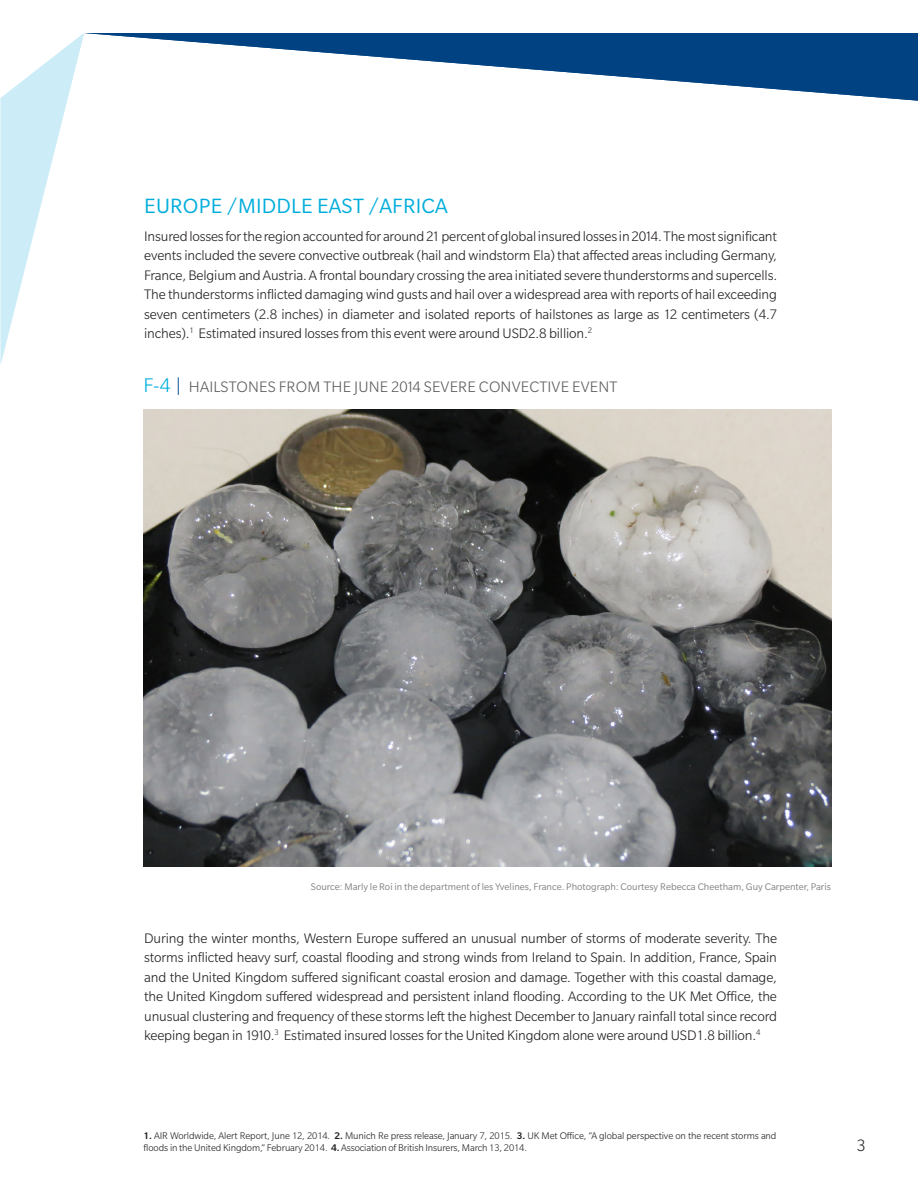
<style>
.page{position:relative;width:918px;height:1188px;background:#fff}
.page>*{position:absolute;margin:0;border:0;box-sizing:border-box;transform-origin:0 0}
.Headers{font:22.5px "Slate Pro";letter-spacing:.01em;color:#00aedc}
.t1{font:300 18px "Slate Pro";color:#231f20}
.t2{font:300 16.5px "Slate Pro";letter-spacing:.01em;color:#5b5a5b}
.Body_Copy{font:300 15px/19.5px "Slate Pro";letter-spacing:-.01em;color:#231f20;text-align:justify}
.About_Guy_Carpenter{font:300 10.5px/12.8px "Slate Pro";letter-spacing:-.01em;color:#231f20}
.t3{font:10.5px "Slate Pro";color:#808285}
.s1{font-size:21.45px;color:#00aedc}
.s2{font-size:21.45px;color:#004a8d}
.s3{font-weight:500}
</style>
<div class="page">
<svg style="left:1px;top:33px;width:83px;height:330px"></svg>
<svg style="left:84px;top:33px;width:834px;height:68px"></svg>
<img style="left:144px;top:409px;width:687px;height:458px">
<p class="Headers" style="left:144px;top:195px;width:305px">EUROPE /MIDDLE EAST /AFRICA</p>
<p class="Body_Copy" style="left:144px;top:226px;width:634px">Insured losses for the region accounted for around 21 percent of global insured losses in 2014. The most significant events included the severe convective outbreak (hail and windstorm Ela) that affected areas including Germany, France, Belgium and Austria. A frontal boundary crossing the area initiated severe thunderstorms and supercells.<br>The thunderstorms inflicted damaging wind gusts and hail over a widespread area with reports of hail exceeding seven centimeters (2.8 inches) in diameter and isolated reports of hailstones as large as 12 centimeters (4.7 inches).<sup>1</sup> Estimated insured losses from this event were around USD2.8 billion.<sup>2</sup></p>
<p class="t2" style="left:144px;top:378px;width:475px"><span class="s1">F-4</span> <span class="s2">|</span> HAILSTONES FROM THE JUNE 2014 SEVERE CONVECTIVE EVENT</p>
<p class="t3" style="left:311px;top:882px;width:522px">Source: Marly le Roi in the department of les Yvelines, France. Photograph: Courtesy Rebecca Cheetham, Guy Carpenter, Paris</p>
<p class="Body_Copy" style="left:144px;top:928px;width:634px">During the winter months, Western Europe suffered an unusual number of storms of moderate severity. The storms inflicted heavy surf, coastal flooding and strong winds from Ireland to Spain. In addition, France, Spain and the United Kingdom suffered significant coastal erosion and damage. Together with this coastal damage, the United Kingdom suffered widespread and persistent inland flooding. According to the UK Met Office, the unusual clustering and frequency of these storms left the highest December to January rainfall total since record keeping began in 1910.<sup>3</sup> Estimated insured losses for the United Kingdom alone were around USD1.8 billion.<sup>4</sup></p>
<p class="About_Guy_Carpenter" style="left:144px;top:1129px;width:634px"><span class="s3">1.</span> AIR Worldwide, Alert Report, June 12, 2014. <span class="s3">2.</span> Munich Re press release, January 7, 2015. <span class="s3">3.</span> UK Met Office, “A global perspective on the recent storms and floods in the United Kingdom,” February 2014. <span class="s3">4.</span> Association of British Insurers, March 13, 2014.</p>
<p class="t1" style="left:857px;top:1136px;width:10px">3</p>
</div>
